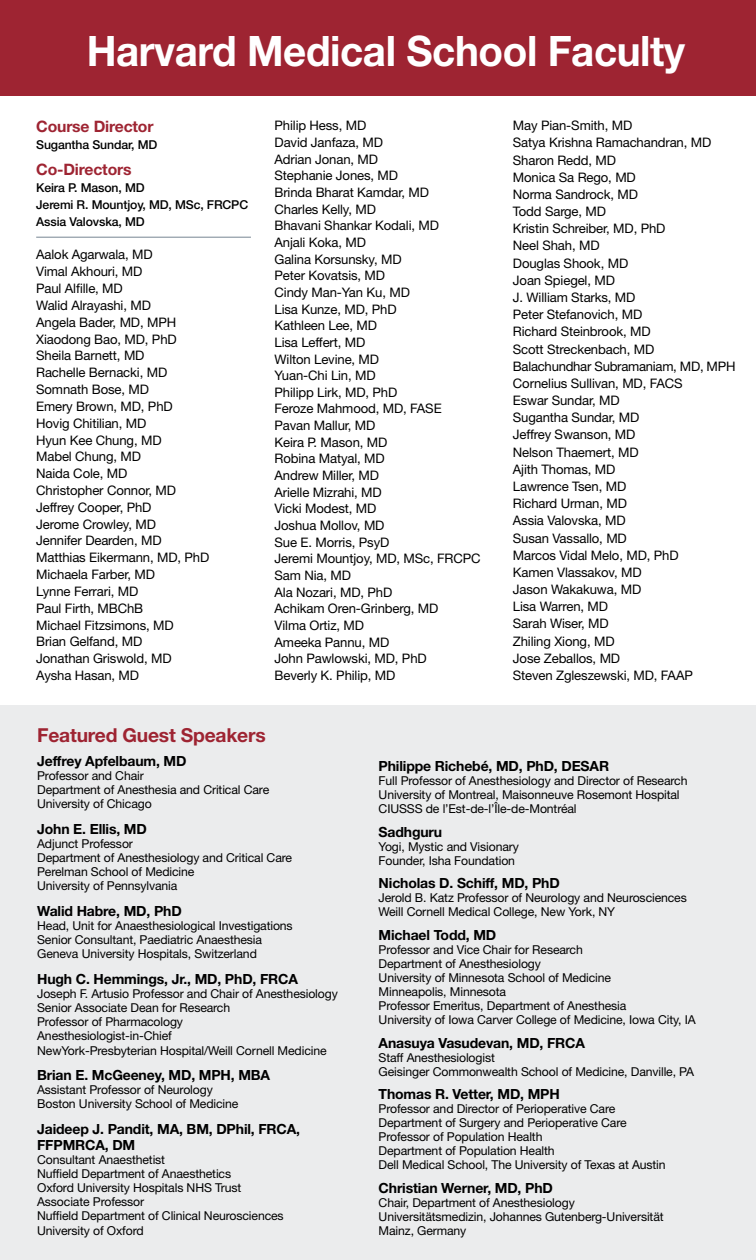
<style>
.page{position:relative;width:756px;height:1260px;background:#fff}
.page>*{position:absolute;margin:0;border:0;box-sizing:border-box;transform-origin:0 0}
.t1{font:700 42px "Helvetica Neue LT Std";letter-spacing:-.01em;color:#fff;scale:.96 1}
.t2{font:700 19.25px "Helvetica Neue LT Std";letter-spacing:-.01em;color:#9e2432}
.t3{font:700 15.75px "Helvetica Neue LT Std";letter-spacing:-.01em;color:#9e2432}
.t4{font:700 14px/15.9px "Helvetica Neue LT Std";letter-spacing:-.01em;color:#000}
.t5{font:13.12px/16.6px "Helvetica Neue LT Std";letter-spacing:-.01em;color:#000}
.t6{font:12.25px/14.2px "Helvetica Neue LT Std";letter-spacing:-.01em;color:#000}
.t7{font:500 12.25px/16.8px "Helvetica Neue LT Std";letter-spacing:-.01em;color:#000}
</style>
<div class="page">
<div style="left:0;top:705px;width:756px;height:555px;background:#ebeced"></div>
<hr style="left:36px;top:237px;width:215px;height:1px;background:#778592">
<div style="left:0;top:0;width:756px;height:96px;background:#9e2432"></div>
<h1 class="t1" style="left:87px;top:25px;width:625px">Harvard Medical School Faculty</h1>
<p class="t3" style="left:36px;top:117px;width:119px">Course Director</p>
<p class="t7" style="left:36px;top:136px;width:123px">Sugantha Sundar, MD</p>
<p class="t3" style="left:36px;top:160px;width:97px">Co-Directors</p>
<p class="t7" style="left:36px;top:179px;width:213px">Keira P. Mason, MD<br>Jeremi R. Mountjoy, MD, MSc, FRCPC<br>Assia Valovska, MD</p>
<p class="t5" style="left:36px;top:246px;width:175px">Aalok Agarwala, MD<br>Vimal Akhouri, MD<br>Paul Alfille, MD<br>Walid Alrayashi, MD<br>Angela Bader, MD, MPH<br>Xiaodong Bao, MD, PhD<br>Sheila Barnett, MD<br>Rachelle Bernacki, MD<br>Somnath Bose, MD<br>Emery Brown, MD, PhD<br>Hovig Chitilian, MD<br>Hyun Kee Chung, MD<br>Mabel Chung, MD<br>Naida Cole, MD<br>Christopher Connor, MD<br>Jeffrey Cooper, PhD<br>Jerome Crowley, MD<br>Jennifer Dearden, MD<br>Matthias Eikermann, MD, PhD<br>Michaela Farber, MD<br>Lynne Ferrari, MD<br>Paul Firth, MBChB<br>Michael Fitzsimons, MD<br>Brian Gelfand, MD<br>Jonathan Griswold, MD<br>Aysha Hasan, MD</p>
<p class="t5" style="left:275px;top:117px;width:208px">Philip Hess, MD<br>David Janfaza, MD<br>Adrian Jonan, MD<br>Stephanie Jones, MD<br>Brinda Bharat Kamdar, MD<br>Charles Kelly, MD<br>Bhavani Shankar Kodali, MD<br>Anjali Koka, MD<br>Galina Korsunsky, MD<br>Peter Kovatsis, MD<br>Cindy Man-Yan Ku, MD<br>Lisa Kunze, MD, PhD<br>Kathleen Lee, MD<br>Lisa Leffert, MD<br>Wilton Levine, MD<br>Yuan-Chi Lin, MD<br>Philipp Lirk, MD, PhD<br>Feroze Mahmood, MD, FASE<br>Pavan Mallur, MD<br>Keira P. Mason, MD<br>Robina Matyal, MD<br>Andrew Miller, MD<br>Arielle Mizrahi, MD<br>Vicki Modest, MD<br>Joshua Mollov, MD<br>Sue E. Morris, PsyD<br>Jeremi Mountjoy, MD, MSc, FRCPC<br>Sam Nia, MD<br>Ala Nozari, MD, PhD<br>Achikam Oren-Grinberg, MD<br>Vilma Ortiz, MD<br>Ameeka Pannu, MD<br>John Pawlowski, MD, PhD<br>Beverly K. Philip, MD</p>
<p class="t5" style="left:513px;top:117px;width:224px;line-height:17.2px">May Pian-Smith, MD<br>Satya Krishna Ramachandran, MD<br>Sharon Redd, MD<br>Monica Sa Rego, MD<br>Norma Sandrock, MD<br>Todd Sarge, MD<br>Kristin Schreiber, MD, PhD<br>Neel Shah, MD<br>Douglas Shook, MD<br>Joan Spiegel, MD<br>J. William Starks, MD<br>Peter Stefanovich, MD<br>Richard Steinbrook, MD<br>Scott Streckenbach, MD<br>Balachundhar Subramaniam, MD, MPH<br>Cornelius Sullivan, MD, FACS<br>Eswar Sundar, MD<br>Sugantha Sundar, MD<br>Jeffrey Swanson, MD<br>Nelson Thaemert, MD<br>Ajith Thomas, MD<br>Lawrence Tsen, MD<br>Richard Urman, MD<br>Assia Valovska, MD<br>Susan Vassallo, MD<br>Marcos Vidal Melo, MD, PhD<br>Kamen Vlassakov, MD<br>Jason Wakakuwa, MD<br>Lisa Warren, MD<br>Sarah Wiser, MD<br>Zhiling Xiong, MD<br>Jose Zeballos, MD<br>Steven Zgleszewski, MD, FAAP</p>
<h2 class="t2" style="left:37px;top:723px;width:230px">Featured Guest Speakers</h2>
<p class="t4" style="left:37px;top:753px;width:151px">Jeffrey Apfelbaum, MD</p>
<p class="t6" style="left:37px;top:768px;width:234px">Professor and Chair<br>Department of Anesthesia and Critical Care<br>University of Chicago</p>
<p class="t4" style="left:37px;top:821px;width:111px">John E. Ellis, MD</p>
<p class="t6" style="left:37px;top:836px;width:256px">Adjunct Professor<br>Department of Anesthesiology and Critical Care<br>Perelman School of Medicine<br>University of Pennsylvania</p>
<p class="t4" style="left:37px;top:903px;width:146px">Walid Habre, MD, PhD</p>
<p class="t6" style="left:37px;top:918px;width:257px">Head, Unit for Anaesthesiological Investigations<br>Senior Consultant, Paediatric Anaesthesia<br>Geneva University Hospitals, Switzerland</p>
<p class="t4" style="left:37px;top:970px;width:262px">Hugh C. Hemmings, Jr., MD, PhD, FRCA</p>
<p class="t6" style="left:37px;top:986px;width:302px">Joseph F. Artusio Professor and Chair of Anesthesiology Senior Associate Dean for Research<br>Professor of Pharmacology<br>Anesthesiologist-in-Chief<br>NewYork-Presbyterian Hospital/Weill Cornell Medicine</p>
<p class="t4" style="left:37px;top:1067px;width:235px">Brian E. McGeeney, MD, MPH, MBA</p>
<p class="t6" style="left:37px;top:1082px;width:203px">Assistant Professor of Neurology<br>Boston University School of Medicine</p>
<p class="t4" style="left:37px;top:1120px;width:265px">Jaideep J. Pandit, MA, BM, DPhil, FRCA,<br>FFPMRCA, DM</p>
<p class="t6" style="left:37px;top:1152px;width:248px">Consultant Anaesthetist<br>Nuffield Department of Anaesthetics<br>Oxford University Hospitals NHS Trust<br>Associate Professor<br>Nuffield Department of Clinical Neurosciences<br>University of Oxford</p>
<p class="t4" style="left:379px;top:758px;width:232px">Philippe Richebé, MD, PhD, DESAR</p>
<p class="t6" style="left:379px;top:774px;width:310px">Full Professor of Anesthesiology and Director of Research<br>University of Montreal, Maisonneuve Rosemont Hospital<br>CIUSSS de l’Est-de-l’Île-de-Montréal</p>
<p class="t4" style="left:379px;top:824px;width:65px">Sadhguru</p>
<p class="t6" style="left:379px;top:839px;width:142px">Yogi, Mystic and Visionary<br>Founder, Isha Foundation</p>
<p class="t4" style="left:379px;top:875px;width:183px">Nicholas D. Schiff, MD, PhD</p>
<p class="t6" style="left:379px;top:891px;width:310px">Jerold B. Katz Professor of Neurology and Neurosciences<br>Weill Cornell Medical College, New York, NY</p>
<p class="t4" style="left:379px;top:927px;width:119px">Michael Todd, MD</p>
<p class="t6" style="left:379px;top:943px;width:319px">Professor and Vice Chair for Research<br>Department of Anesthesiology<br>University of Minnesota School of Medicine<br>Minneapolis, Minnesota<br>Professor Emeritus, Department of Anesthesia<br>University of Iowa Carver College of Medicine, Iowa City, IA</p>
<p class="t4" style="left:379px;top:1034px;width:208px">Anasuya Vasudevan, MD, FRCA</p>
<p class="t6" style="left:379px;top:1050px;width:317px">Staff Anesthesiologist<br>Geisinger Commonwealth School of Medicine, Danville, PA</p>
<p class="t4" style="left:379px;top:1086px;width:183px">Thomas R. Vetter, MD, MPH</p>
<p class="t6" style="left:379px;top:1102px;width:289px">Professor and Director of Perioperative Care Department of Surgery and Perioperative Care Professor of Population Health<br>Department of Population Health<br>Dell Medical School, The University of Texas at Austin</p>
<p class="t4" style="left:379px;top:1180px;width:176px">Christian Werner, MD, PhD</p>
<p class="t6" style="left:379px;top:1195px;width:287px">Chair, Department of Anesthesiology<br>Universitätsmedizin, Johannes Gutenberg-Universität<br>Mainz, Germany</p>
</div>
